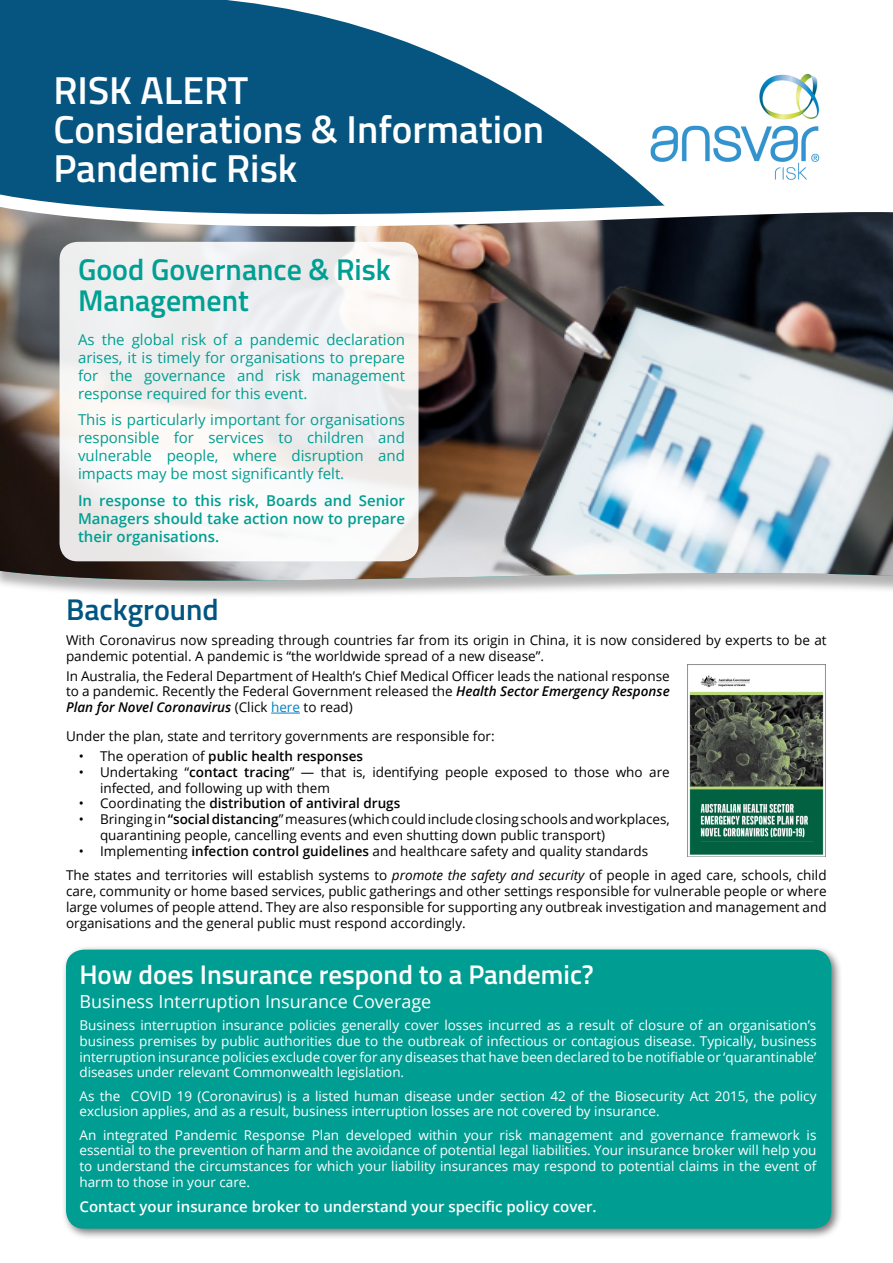
<style>
.page{position:relative;width:893px;height:1263px;background:#fff}
.page>*{position:absolute;margin:0;border:0;box-sizing:border-box;transform-origin:0 0}
.t1{font:600 39px/39px "Titillium Web";color:#fff}
.t2{font:600 30px/31.5px "Titillium Web";color:#009f93}
.t3{font:600 30px "Titillium Web";color:#005581}
.t4{font:600 27px "Titillium Web";color:#fff}
.t5{font:18px "Open Sans";color:#fff}
.t6{font:15px/18px "Open Sans";color:#009e92;text-align:justify}
.t7{font:600 15px/18px "Open Sans";color:#009e92;text-align:justify}
.t8{font:600 15px "Open Sans";color:#fff}
.t9{font:13.5px/15.8px "Open Sans";color:#000}
.t10{font:13.5px/15.8px "Open Sans";color:#fff;text-align:justify}
.t11{font:600 13.5px "Open Sans";color:#000}
.s1{font-weight:600;font-style:italic}
.s2{color:#0082c9}
.s3{font-weight:400}
.s4{font-weight:600}
.s5{font-style:italic}
</style>
<div class="page">
<svg style="left:0;top:0;width:637px;height:181px;fill:#055580"></svg>
<svg style="left:0;top:583px;width:893px;height:13px"></svg>
<img style="left:0;top:251px;width:893px;height:332px">
<svg style="left:0;top:181px;width:893px;height:70px"></svg>
<img style="left:644px;top:73px;width:180px;height:109px">
<svg style="left:271px;top:713px;width:29px;height:1px"></svg>
<div style="left:60px;top:242px;width:359px;height:319px;background:#f0f1f2;border-radius:18px"></div>
<img style="left:687px;top:664px;width:139px;height:193px">
<div style="left:61px;top:944px;width:782px;height:296px;background:#000;opacity:.55"></div>
<div style="left:66px;top:950px;width:765px;height:279px;background:#009e92;border-radius:18px"></div>
<h1 class="t1" style="left:53px;top:69px;width:492px">RISK ALERT<br>Considerations &amp; Information<br>Pandemic Risk</h1>
<h2 class="t2" style="left:78px;top:252px;width:314px">Good Governance &amp; Risk<br>Management</h2>
<p class="t6" style="left:78px;top:330px;width:329px">As the global risk of a pandemic declaration arises, it is timely for organisations to prepare for the governance and risk management response required for this event.</p>
<p class="t6" style="left:78px;top:410px;width:329px">This is particularly important for organisations responsible for services to children and vulnerable people, where disruption and impacts may be most significantly felt.</p>
<p class="t7" style="left:78px;top:491px;width:329px">In response to this risk, Boards and Senior Managers should take action now to prepare their organisations.</p>
<h2 class="t3" style="left:66px;top:587px;width:154px">Background</h2>
<p class="t9" style="left:66px;top:632px;width:762px">With Coronavirus now spreading through countries far from its origin in China, it is now considered by experts to be at pandemic potential. A pandemic is “the worldwide spread of a new disease”.</p>
<p class="t9" style="left:66px;top:667px;width:605px;text-align:justify">In Australia, the Federal Department of Health’s Chief Medical Officer leads the national response to a pandemic. Recently the Federal Government released the <span class="s1">Health Sector Emergency Response Plan for Novel Coronavirus</span> (Click <span class="s2">here</span> to read)</p>
<p class="t9" style="left:66px;top:728px;width:430px">Under the plan, state and territory governments are responsible for:</p>
<p class="t11" style="left:79px;top:747px;width:286px"><span class="s3">• The operation of</span> public health responses</p>
<p class="t9" style="left:100px;top:764px;width:571px;text-indent:-21px">• Undertaking “<span class="s4">contact tracing</span>” — that is, identifying people exposed to those who are infected, and following up with them</p>
<p class="t11" style="left:79px;top:794px;width:323px"><span class="s3">• Coordinating the</span> distribution of antiviral drugs</p>
<p class="t9" style="left:100px;top:811px;width:571px;text-indent:-21px">• Bringing in <span class="s4">“social distancing</span>” measures (which could include closing schools and workplaces, quarantining people, cancelling events and even shutting down public transport)</p>
<p class="t9" style="left:66px;top:838px;width:762px;line-height:24.8px;text-indent:13px">• Implementing <span class="s4">infection control guidelines</span> and healthcare safety and quality standards<br>The states and territories will establish systems to <span class="s5">promote the safety and security</span> of people in aged care, schools, child</p>
<p class="t9" style="left:66px;top:883px;width:762px;text-align:justify">care, community or home based services, public gatherings and other settings responsible for vulnerable people or where large volumes of people attend. They are also responsible for supporting any outbreak investigation and management and organisations and the general public must respond accordingly.</p>
<h3 class="t4" style="left:80px;top:954px;width:516px">How does Insurance respond to a Pandemic?</h3>
<h3 class="t5" style="left:80px;top:989px;width:353px">Business Interruption Insurance Coverage</h3>
<p class="t10" style="left:80px;top:1017px;width:738px">Business interruption insurance policies generally cover losses incurred as a result of closure of an organisation’s business premises by public authorities due to the outbreak of infectious or contagious disease. Typically, business interruption insurance policies exclude cover for any diseases that have been declared to be notifiable or ‘quarantinable’ diseases under relevant Commonwealth legislation.</p>
<p class="t10" style="left:80px;top:1087px;width:738px">As the COVID 19 (Coronavirus) is a listed human disease under section 42 of the Biosecurity Act 2015, the policy exclusion applies, and as a result, business interruption losses are not covered by insurance.</p>
<p class="t10" style="left:80px;top:1126px;width:738px">An integrated Pandemic Response Plan developed within your risk management and governance framework is essential to the prevention of harm and the avoidance of potential legal liabilities. Your insurance broker will help you to understand the circumstances for which your liability insurances may respond to potential claims in the event of harm to those in your care.</p>
<p class="t8" style="left:80px;top:1196px;width:519px">Contact your insurance broker to understand your specific policy cover.</p>
</div>
